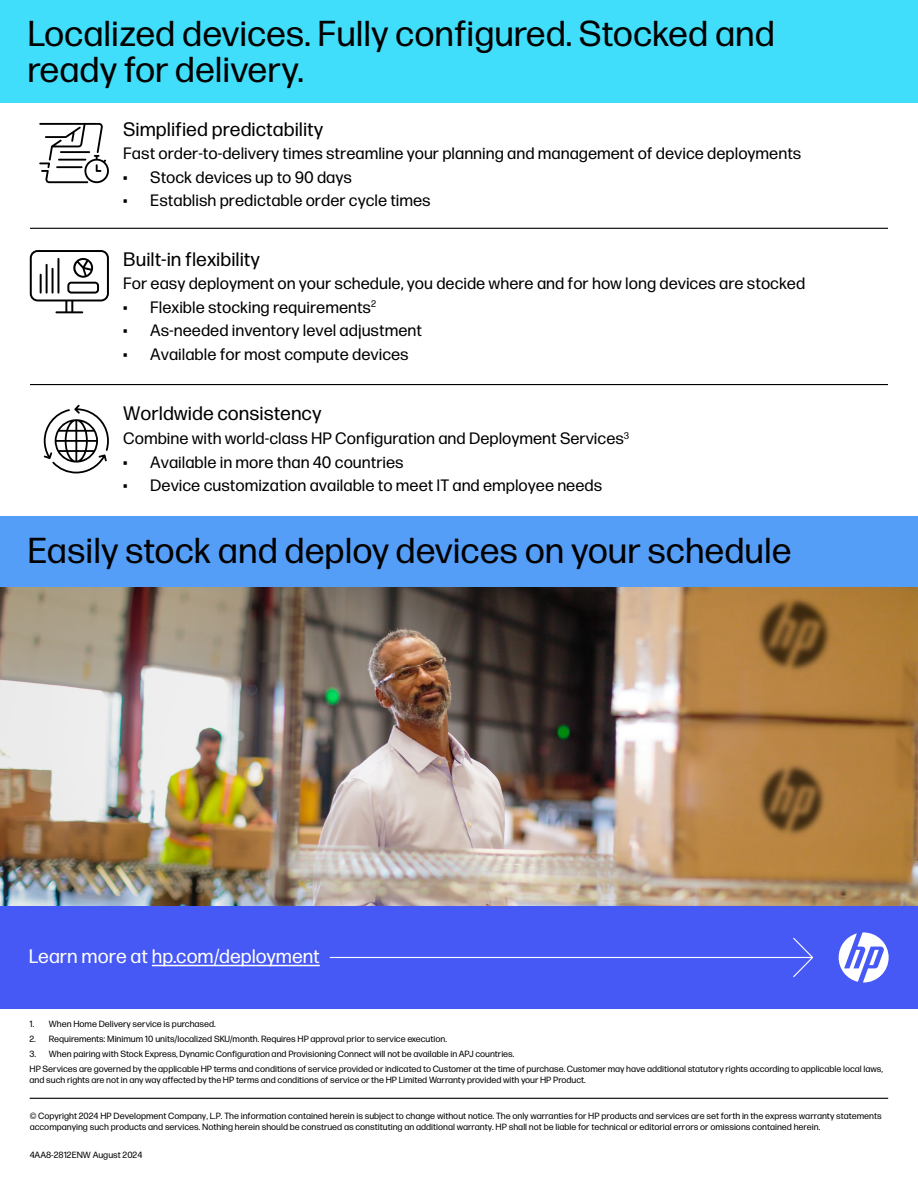
<style>
.page{position:relative;width:918px;height:1188px;background:#fff}
.page>*{position:absolute;margin:0;border:0;box-sizing:border-box;transform-origin:0 0}
.t1{font:36px/36px "Forma DJR Micro";color:#000}
.t2{font:19.5px "Forma DJR Micro";color:#000}
.t3{font:19.5px "Forma DJR Micro";color:#fff}
.t4{font:16.5px "Forma DJR Micro";color:#000}
.t5{font:9px/10.8px "Forma DJR Micro";color:#000}
.s1{font-family:"Forma DJR Cyrillic Micro"}
</style>
<div class="page">
<hr style="left:30px;top:1098px;width:858px;height:1px;background:#000">
<div style="left:0;top:906px;width:918px;height:103px;background:#4759f5"></div>
<hr style="left:330px;top:957px;width:482px;height:1px;background:#fff">
<svg style="left:776px;top:937px;width:38px;height:41px"></svg>
<svg style="left:839px;top:932px;width:50px;height:51px"></svg>
<hr style="left:152px;top:965px;width:168px;height:1px;background:#fff">
<img style="left:0;top:587px;width:918px;height:319px">
<svg style="left:30px;top:250px;width:79px;height:63px"></svg>
<svg style="left:39px;top:123px;width:70px;height:60px"></svg>
<svg style="left:44px;top:405px;width:65px;height:68px"></svg>
<hr style="left:30px;top:228px;width:858px;height:1px;background:#000">
<hr style="left:30px;top:384px;width:858px;height:1px;background:#000">
<div style="left:0;top:0;width:918px;height:103px;background:#40defa"></div>
<div style="left:0;top:517px;width:918px;height:70px;background:#549ef7"></div>
<h1 class="t1" style="left:27px;top:15px;width:749px">Localized devices. Fully configured. Stocked and ready for delivery.</h1>
<h2 class="t2" style="left:123px;top:117px;width:202px">Simplified predictability</h2>
<h3 class="t4" style="left:123px;top:143px;width:680px">Fast order-to-delivery times streamline your planning and management of device deployments</h3>
<h3 class="t4" style="left:123px;top:167px;width:230px">• Stock devices up to 90 days</h3>
<h3 class="t4" style="left:123px;top:190px;width:309px">• Establish predictable order cycle times</h3>
<h2 class="t2" style="left:123px;top:247px;width:138px">Built-in flexibility</h2>
<h3 class="t4" style="left:123px;top:273px;width:684px">For easy deployment on your schedule, you decide where and for how long devices are stocked</h3>
<h3 class="t4" style="left:123px;top:297px;width:254px">• Flexible stocking requirements<sup>2</sup></h3>
<h3 class="t4" style="left:123px;top:320px;width:300px">• As-needed inventory level adjustment</h3>
<h3 class="t4" style="left:123px;top:344px;width:287px">• Available for most compute devices</h3>
<h2 class="t2" style="left:123px;top:402px;width:200px">Worldwide consistency</h2>
<h3 class="t4" style="left:123px;top:428px;width:507px">Combine with world-class HP Configuration and Deployment Services<sup>3</sup></h3>
<h3 class="t4" style="left:123px;top:452px;width:282px">• Available in more than 40 countries</h3>
<h3 class="t4" style="left:123px;top:475px;width:480px">• Device customization available to meet IT and employee needs</h3>
<h1 class="t1" style="left:27px;top:531px;width:766px">Easily stock and deploy devices on your schedule</h1>
<h2 class="t3" style="left:29px;top:944px;width:293px"><span class="s1">Learn more at</span> hp.com/deployment</h2>
<p class="t5" style="left:29px;top:1018px;width:188px">1. When Home Delivery service is purchased.</p>
<p class="t5" style="left:29px;top:1033px;width:419px">2. Requirements: Minimum 10 units/localized SKU/month. Requires HP approval prior to service execution.</p>
<p class="t5" style="left:29px;top:1046px;width:855px;line-height:15.1px">3. When pairing with Stock Express, Dynamic Configuration and Provisioning Connect will not be available in APJ countries.<br>HP Services are governed by the applicable HP terms and conditions of service provided or indicated to Customer at the time of purchase. Customer may have additional statutory rights according to applicable local laws,</p>
<p class="t5" style="left:29px;top:1074px;width:558px">and such rights are not in any way affected by the HP terms and conditions of service or the HP Limited Warranty provided with your HP Product.</p>
<p class="t5" style="left:30px;top:1110px;width:854px">© Copyright 2024 HP Development Company, L.P. The information contained herein is subject to change without notice. The only warranties for HP products and services are set forth in the express warranty statements accompanying such products and services. Nothing herein should be construed as constituting an additional warranty. HP shall not be liable for technical or editorial errors or omissions contained herein.</p>
<p class="t5" style="left:30px;top:1149px;width:114px">4AA8-2812ENW August 2024</p>
</div>
